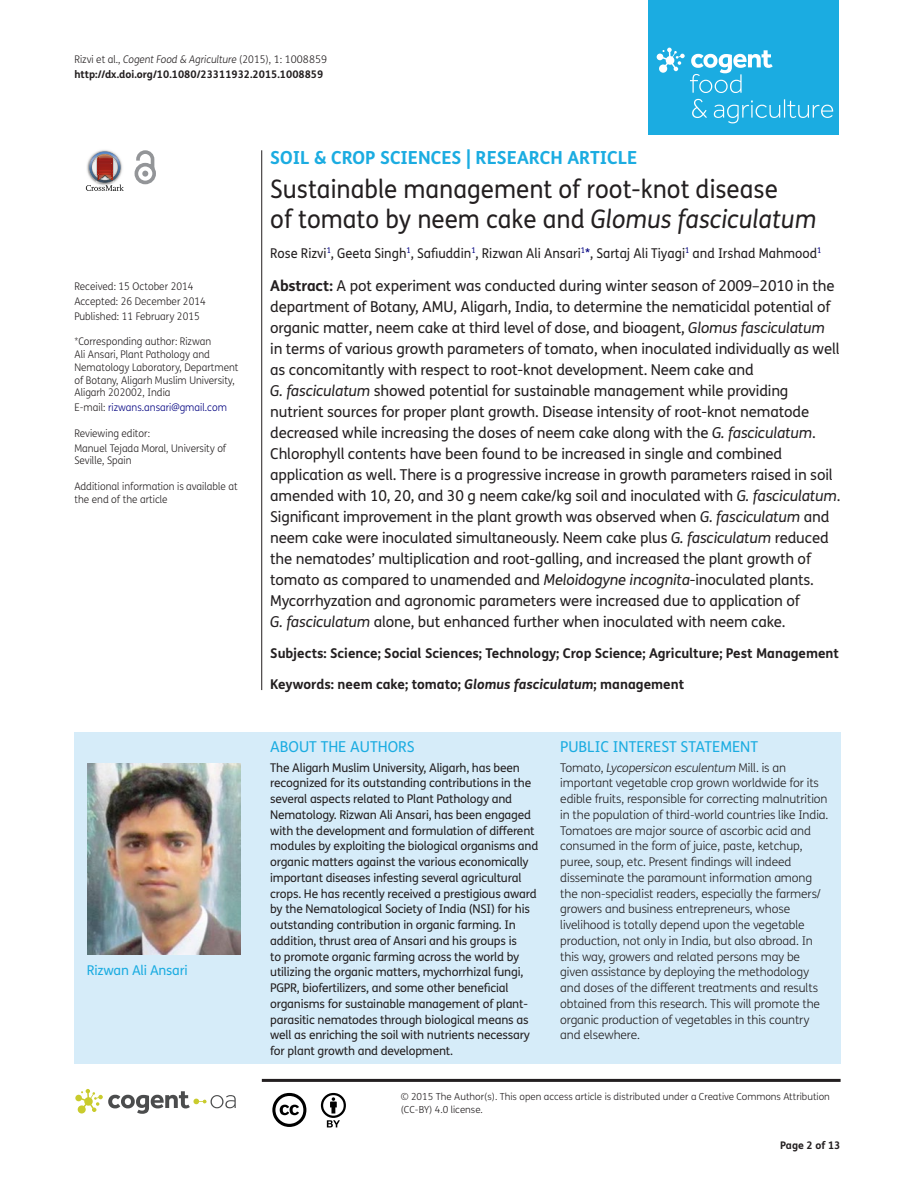
<style>
.page{position:relative;width:915px;height:1191px;background:#fff}
.page>*{position:absolute;margin:0;border:0;box-sizing:border-box;transform-origin:0 0}
.t1{font:25.5px/30px "FS Me Pro";color:#231f20;scale:.95 1}
.t2{font:700 18px "FS Me Pro";color:#1bace1}
.t3{font:15px/21px "FS Me Pro";letter-spacing:-.01em;color:#231f20}
.t4{font:15px "FS Me Pro";color:#1bace1}
.t5{font:700 13.5px "FS Me Pro";color:#231f20}
.t6{font:13.5px "FS Me Pro";color:#231f20;scale:.95 1}
.t7{font:13.5px "FS Me Pro";letter-spacing:-.015em;color:#1bace1}
.t8{font:12px/15.8px "FS Me Pro";letter-spacing:-.015em;color:#231f20}
.t9{font:300 12px/15.8px "FS Me Pro";letter-spacing:-.01em;color:#231f20}
.t10{font:300 10.5px/12.8px "FS Me Pro";color:#231f20;scale:.95 1}
.t11{font:700 10.5px/15px "FS Me Pro";color:#231f20}
.t12{font:300 10.5px "FS Me Pro";color:#000080;scale:.95 1}
.t13{font:300 9.75px/12.8px "FS Me Pro";color:#231f20}
.s1{font-weight:300}
.s2{font-weight:300;font-style:italic}
.s3{color:#231f20}
.s4{font-style:italic}
.s5{color:#000080}
.s6{font-weight:700}
</style>
<div class="page">
<div style="left:648px;top:0;width:190px;height:134px;background:#1bace1"></div>
<svg style="left:656px;top:48px;width:116px;height:45px"></svg>
<svg style="left:692px;top:99px;width:15px;height:19px"></svg>
<svg style="left:713px;top:99px;width:119px;height:24px"></svg>
<div style="left:74px;top:732px;width:766px;height:331px;background:#d6ecf9"></div>
<svg style="left:86px;top:151px;width:38px;height:40px"></svg>
<svg style="left:134px;top:150px;width:22px;height:34px"></svg>
<hr style="left:261px;top:150px;width:1px;height:540px;background:#231f20">
<hr style="left:262px;top:1078px;width:578px;height:3px;background:#231f20">
<svg style="left:75px;top:1089px;width:161px;height:24px"></svg>
<svg style="left:272px;top:1093px;width:34px;height:34px"></svg>
<svg style="left:321px;top:1093px;width:25px;height:34px"></svg>
<img style="left:87px;top:763px;width:153px;height:191px">
<p class="t11" style="left:74px;top:51px;width:254px"><span class="s1">Rizvi et al.,</span> <span class="s2">Cogent Food &amp; Agriculture</span> <span class="s1">(2015), 1: 1008859 </span>http://dx.doi.org/10.1080/23311932.2015.1008859</p>
<p class="t10" style="left:74px;top:279px;width:140px;line-height:14.9px">Received: 15 October 2014<br>Accepted: 26 December 2014<br>Published: 11 February 2015</p>
<p class="t10" style="left:74px;top:335px;width:174px">*Corresponding author: Rizwan<br>Ali Ansari, Plant Pathology and<br>Nematology Laboratory, Department of Botany, Aligarh Muslim University,<br>Aligarh 202002, India</p>
<p class="t12" style="left:74px;top:400px;width:162px"><span class="s3">E-mail:</span> rizwans.ansari@gmail.com</p>
<p class="t10" style="left:74px;top:425px;width:161px;line-height:14.9px">Reviewing editor:<br>Manuel Tejada Moral, University of</p>
<p class="t10" style="left:74px;top:454px;width:61px">Seville, Spain</p>
<p class="t10" style="left:74px;top:479px;width:173px">Additional information is available at the end of the article</p>
<p class="t7" style="left:87px;top:961px;width:102px">Rizwan Ali Ansari</p>
<p class="t2" style="left:270px;top:143px;width:368px">SOIL &amp; CROP SCIENCES | RESEARCH ARTICLE</p>
<h1 class="t1" style="left:270px;top:174px;width:576px">Sustainable management of root-knot disease<br>of tomato by neem cake and <span class="s4">Glomus fasciculatum</span></h1>
<p class="t6" style="left:270px;top:243px;width:581px">Rose Rizvi<sup>1</sup>, Geeta Singh<sup>1</sup>, Safiuddin<sup>1</sup>, Rizwan Ali Ansari<sup>1</sup><span class="s5">*</span>, Sartaj Ali Tiyagi<sup>1</sup> and Irshad Mahmood<sup>1</sup></p>
<p class="t3" style="left:270px;top:275px;width:571px"><span class="s6">Abstract:</span> A pot experiment was conducted during winter season of 2009–2010 in the department of Botany, AMU, Aligarh, India, to determine the nematicidal potential of organic matter, neem cake at third level of dose, and bioagent, <span class="s4">Glomus fasciculatum </span>in terms of various growth parameters of tomato, when inoculated individually as well as concomitantly with respect to root-knot development. Neem cake and<br><span class="s4">G. fasciculatum</span> showed potential for sustainable management while providing nutrient sources for proper plant growth. Disease intensity of root-knot nematode decreased while increasing the doses of neem cake along with the <span class="s4">G. fasciculatum</span>.<br>Chlorophyll contents have been found to be increased in single and combined application as well. There is a progressive increase in growth parameters raised in soil amended with 10, 20, and 30 g neem cake/kg soil and inoculated with <span class="s4">G. fasciculatum</span>.<br>Significant improvement in the plant growth was observed when <span class="s4">G. fasciculatum</span> and neem cake were inoculated simultaneously. Neem cake plus <span class="s4">G. fasciculatum</span> reduced the nematodes’ multiplication and root-galling, and increased the plant growth of tomato as compared to unamended and <span class="s4">Meloidogyne incognita</span>-inoculated plants.<br>Mycorrhyzation and agronomic parameters were increased due to application of<br><span class="s4">G. fasciculatum</span> alone, but enhanced further when inoculated with neem cake.</p>
<p class="t5" style="left:270px;top:643px;width:570px">Subjects: Science; Social Sciences; Technology; Crop Science; Agriculture; Pest Management</p>
<p class="t5" style="left:270px;top:674px;width:415px">Keywords: neem cake; tomato; <span class="s4">Glomus fasciculatum</span>; management</p>
<p class="t4" style="left:270px;top:736px;width:146px">ABOUT THE AUTHORS</p>
<p class="t8" style="left:270px;top:759px;width:269px">The Aligarh Muslim University, Aligarh, has been recognized for its outstanding contributions in the several aspects related to Plant Pathology and Nematology. Rizwan Ali Ansari, has been engaged with the development and formulation of different modules by exploiting the biological organisms and organic matters against the various economically important diseases infesting several agricultural crops. He has recently received a prestigious award by the Nematological Society of India (NSI) for his outstanding contribution in organic farming. In addition, thrust area of Ansari and his groups is<br>to promote organic farming across the world by utilizing the organic matters, mychorrhizal fungi, PGPR, biofertilizers, and some other beneficial organisms for sustainable management of plant&shy;parasitic nematodes through biological means as well as enriching the soil with nutrients necessary for plant growth and development.</p>
<p class="t4" style="left:560px;top:736px;width:199px">PUBLIC INTEREST STATEMENT</p>
<p class="t9" style="left:560px;top:759px;width:269px">Tomato, <span class="s4">Lycopersicon esculentum</span> Mill. is an important vegetable crop grown worldwide for its edible fruits, responsible for correcting malnutrition in the population of third-world countries like India.<br>Tomatoes are major source of ascorbic acid and consumed in the form of juice, paste, ketchup, puree, soup, etc. Present findings will indeed disseminate the paramount information among the non-specialist readers, especially the farmers/ growers and business entrepreneurs, whose livelihood is totally depend upon the vegetable production, not only in India, but also abroad. In this way, growers and related persons may be given assistance by deploying the methodology and doses of the different treatments and results obtained from this research. This will promote the organic production of vegetables in this country and elsewhere.</p>
<p class="t13" style="left:400px;top:1090px;width:430px">© 2015 The Author(s). This open access article is distributed under a Creative Commons Attribution (CC-BY) 4.0 license.</p>
<p class="t11" style="left:780px;top:1137px;width:62px">Page 2 of 13</p>
</div>
